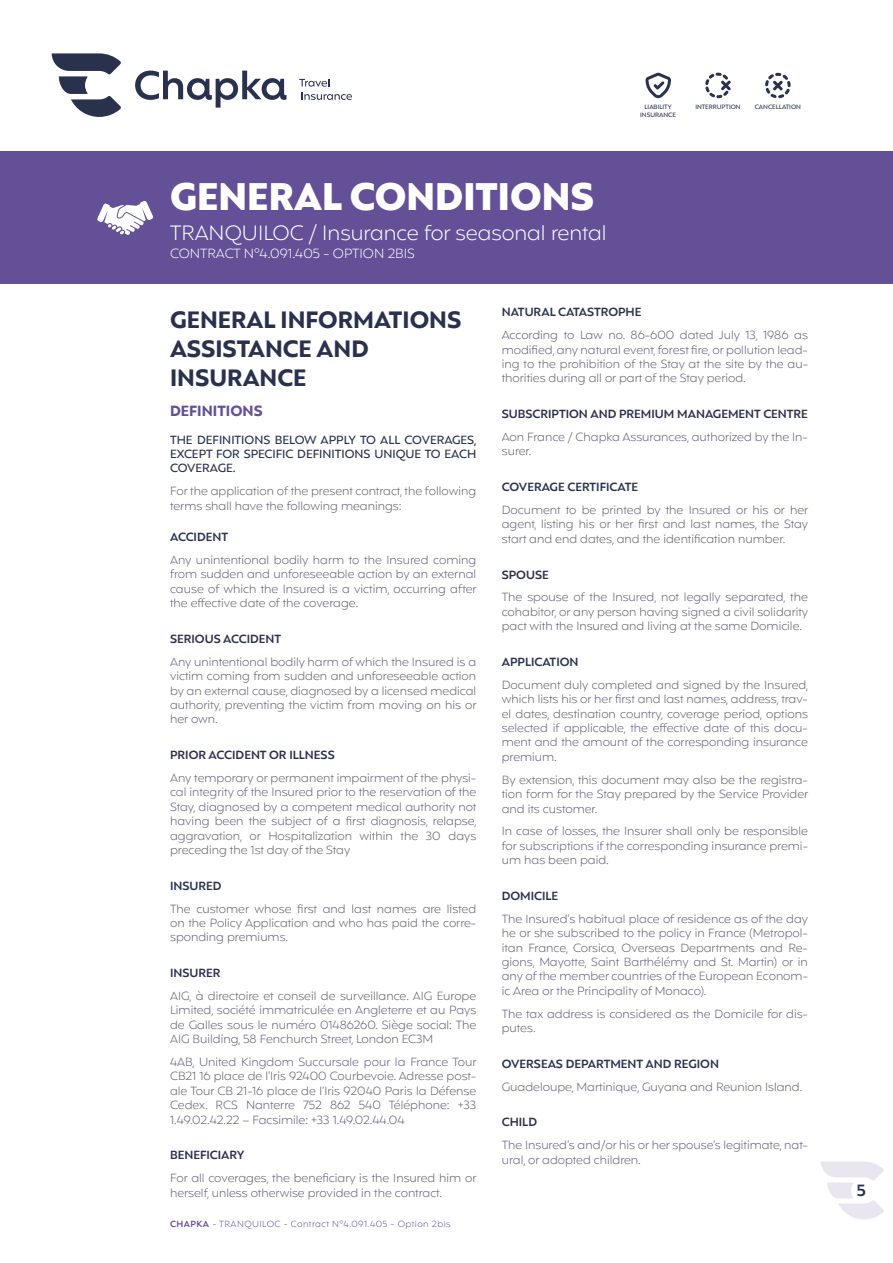
<style>
.page{position:relative;width:893px;height:1263px;background:#fff}
.page>*{position:absolute;margin:0;border:0;box-sizing:border-box;transform-origin:0 0}
.t1{font:900 39px "Mangueira Alt";color:#fff}
.t2{font:700 24px/28.8px "Mangueira Alt";color:#2a314d}
.t3{font:300 21px "Mangueira Alt";color:#fff}
.t4{font:600 16.5px "Mangueira Alt";color:#2a314d}
.t5{font:700 15px "Mangueira Alt";color:#635097}
.t6{font:300 13.5px "Mangueira Alt";color:#fff}
.t7{font:300 12px/14.4px "Mangueira Alt";color:#605b72;text-align:justify}
.t8{font:600 12px "Mangueira Alt";color:#2a314d}
.t9{font:500 12px/14.4px "Mangueira Alt";color:#2a314d;text-align:justify}
.t10{font:300 9px "Mangueira Alt";letter-spacing:.05em;color:#635097}
.t11{font:500 6.3px/7.6px "Mangueira Alt";color:#2a314d;text-align:center}
.s1{font-weight:600}
</style>
<div class="page">
<svg style="left:821px;top:1161px;width:63px;height:58px"></svg>
<div style="left:0;top:152px;width:893px;height:132px;background:#635097"></div>
<svg style="left:52px;top:53px;width:69px;height:64px"></svg>
<svg style="left:135px;top:71px;width:152px;height:37px"></svg>
<svg style="left:299px;top:79px;width:53px;height:21px"></svg>
<svg style="left:645px;top:73px;width:26px;height:25px"></svg>
<svg style="left:765px;top:73px;width:26px;height:25px"></svg>
<svg style="left:705px;top:73px;width:26px;height:25px"></svg>
<svg style="left:97px;top:201px;width:56px;height:34px"></svg>
<h1 class="t1" style="left:170px;top:171px;width:425px">GENERAL CONDITIONS</h1>
<h3 class="t3" style="left:170px;top:218px;width:438px">TRANQUILOC / Insurance for seasonal rental</h3>
<p class="t6" style="left:170px;top:244px;width:246px">CONTRACT N°4.091.405 - OPTION 2BIS</p>
<p class="t11" style="left:640px;top:103px;width:37px">LIABILITY<br>INSURANCE</p>
<p class="t11" style="left:695px;top:103px;width:47px">INTERRUPTION</p>
<p class="t11" style="left:755px;top:103px;width:48px">CANCELLATION</p>
<h2 class="t2" style="left:170px;top:308px;width:293px">GENERAL INFORMATIONS<br>ASSISTANCE AND<br>INSURANCE</h2>
<p class="t5" style="left:170px;top:401px;width:94px">DEFINITIONS</p>
<p class="t9" style="left:170px;top:433px;width:308px">THE DEFINITIONS BELOW APPLY TO ALL COVERAGES, EXCEPT FOR SPECIFIC DEFINITIONS UNIQUE TO EACH COVERAGE.</p>
<p class="t7" style="left:170px;top:485px;width:308px">For the application of the present contract, the following terms shall have the following meanings:</p>
<p class="t8" style="left:170px;top:529px;width:60px">ACCIDENT</p>
<p class="t7" style="left:170px;top:554px;width:308px">Any unintentional bodily harm to the Insured coming from sudden and unforeseeable action by an external cause of which the Insured is a victim, occurring after the effective date of the coverage.</p>
<p class="t8" style="left:170px;top:631px;width:113px">SERIOUS ACCIDENT</p>
<p class="t7" style="left:170px;top:655px;width:308px">Any unintentional bodily harm of which the Insured is a victim coming from sudden and unforeseeable action by an external cause, diagnosed by a licensed medical authority, preventing the victim from moving on his or her own.</p>
<p class="t8" style="left:170px;top:747px;width:166px">PRIOR ACCIDENT OR ILLNESS</p>
<p class="t7" style="left:170px;top:772px;width:308px">Any temporary or permanent impairment of the physi&shy;cal integrity of the Insured prior to the reservation of the Stay, diagnosed by a competent medical authority not having been the subject of a first diagnosis, relapse, aggravation, or Hospitalization within the 30 days preceding the 1st day of the Stay</p>
<p class="t8" style="left:170px;top:877px;width:53px">INSURED</p>
<p class="t7" style="left:170px;top:902px;width:308px">The customer whose first and last names are listed on the Policy Application and who has paid the corre&shy;sponding premiums.</p>
<p class="t8" style="left:170px;top:965px;width:52px">INSURER</p>
<p class="t7" style="left:170px;top:989px;width:308px">AIG, à directoire et conseil de surveillance. AIG Europe Limited, société immatriculée en Angleterre et au Pays de Galles sous le numéro 01486260. Siège social: The AIG Building, 58 Fenchurch Street, London EC3M</p>
<p class="t7" style="left:170px;top:1056px;width:308px">4AB, United Kingdom Succursale pour la France Tour CB21 16 place de l’Iris 92400 Courbevoie. Adresse post&shy;ale Tour CB 21-16 place de l’Iris 92040 Paris la Défense Cedex. RCS Nanterre 752 862 540 Téléphone: +33<br>1.49.02.42.22 – Facsimile: +33 1.49.02.44.04</p>
<p class="t8" style="left:170px;top:1147px;width:76px">BENEFICIARY</p>
<p class="t7" style="left:170px;top:1172px;width:308px">For all coverages, the beneficiary is the Insured him or herself, unless otherwise provided in the contract.</p>
<p class="t10" style="left:170px;top:1218px;width:282px"><span class="s1">CHAPKA</span> - TRANQUILOC - Contract N°4.091.405 - Option 2bis</p>
<p class="t8" style="left:502px;top:304px;width:141px">NATURAL CATASTROPHE</p>
<p class="t7" style="left:502px;top:329px;width:308px">According to Law no. 86-600 dated July 13, 1986 as modified, any natural event, forest fire, or pollution lead&shy;ing to the prohibition of the Stay at the site by the au&shy;thorities during all or part of the Stay period.</p>
<p class="t8" style="left:502px;top:406px;width:308px">SUBSCRIPTION AND PREMIUM MANAGEMENT CENTRE</p>
<p class="t7" style="left:502px;top:431px;width:308px">Aon France / Chapka Assurances, authorized by the In&shy;surer.</p>
<p class="t8" style="left:502px;top:479px;width:138px">COVERAGE CERTIFICATE</p>
<p class="t7" style="left:502px;top:504px;width:308px">Document to be printed by the Insured or his or her agent, listing his or her first and last names, the Stay start and end dates, and the identification number.</p>
<p class="t8" style="left:502px;top:566px;width:49px">SPOUSE</p>
<p class="t7" style="left:502px;top:591px;width:308px">The spouse of the Insured, not legally separated, the cohabitor, or any person having signed a civil solidarity pact with the Insured and living at the same Domicile.</p>
<p class="t8" style="left:502px;top:654px;width:78px">APPLICATION</p>
<p class="t7" style="left:502px;top:678px;width:308px">Document duly completed and signed by the Insured, which lists his or her first and last names, address, trav&shy;el dates, destination country, coverage period, options selected if applicable, the effective date of this docu&shy;ment and the amount of the corresponding insurance premium.</p>
<p class="t7" style="left:502px;top:773px;width:308px">By extension, this document may also be the registra&shy;tion form for the Stay prepared by the Service Provider and its customer.</p>
<p class="t7" style="left:502px;top:825px;width:308px">In case of losses, the Insurer shall only be responsible for subscriptions if the corresponding insurance premi&shy;um has been paid.</p>
<p class="t8" style="left:502px;top:888px;width:58px">DOMICILE</p>
<p class="t7" style="left:502px;top:912px;width:308px">The Insured’s habitual place of residence as of the day he or she subscribed to the policy in France (Metropol&shy;itan France, Corsica, Overseas Departments and Re&shy;gions, Mayotte, Saint Barthélémy and St. Martin) or in any of the member countries of the European Econom&shy;ic Area or the Principality of Monaco).</p>
<p class="t7" style="left:502px;top:1007px;width:308px">The tax address is considered as the Domicile for dis&shy;putes.</p>
<p class="t8" style="left:502px;top:1056px;width:219px">OVERSEAS DEPARTMENT AND REGION</p>
<p class="t7" style="left:502px;top:1080px;width:302px">Guadeloupe, Martinique, Guyana and Reunion Island.</p>
<p class="t8" style="left:502px;top:1114px;width:37px">CHILD</p>
<p class="t7" style="left:502px;top:1139px;width:308px">The Insured’s and/or his or her spouse’s legitimate, nat&shy;ural, or adopted children.</p>
<h3 class="t4" style="left:857px;top:1179px;width:11px">5</h3>
</div>
